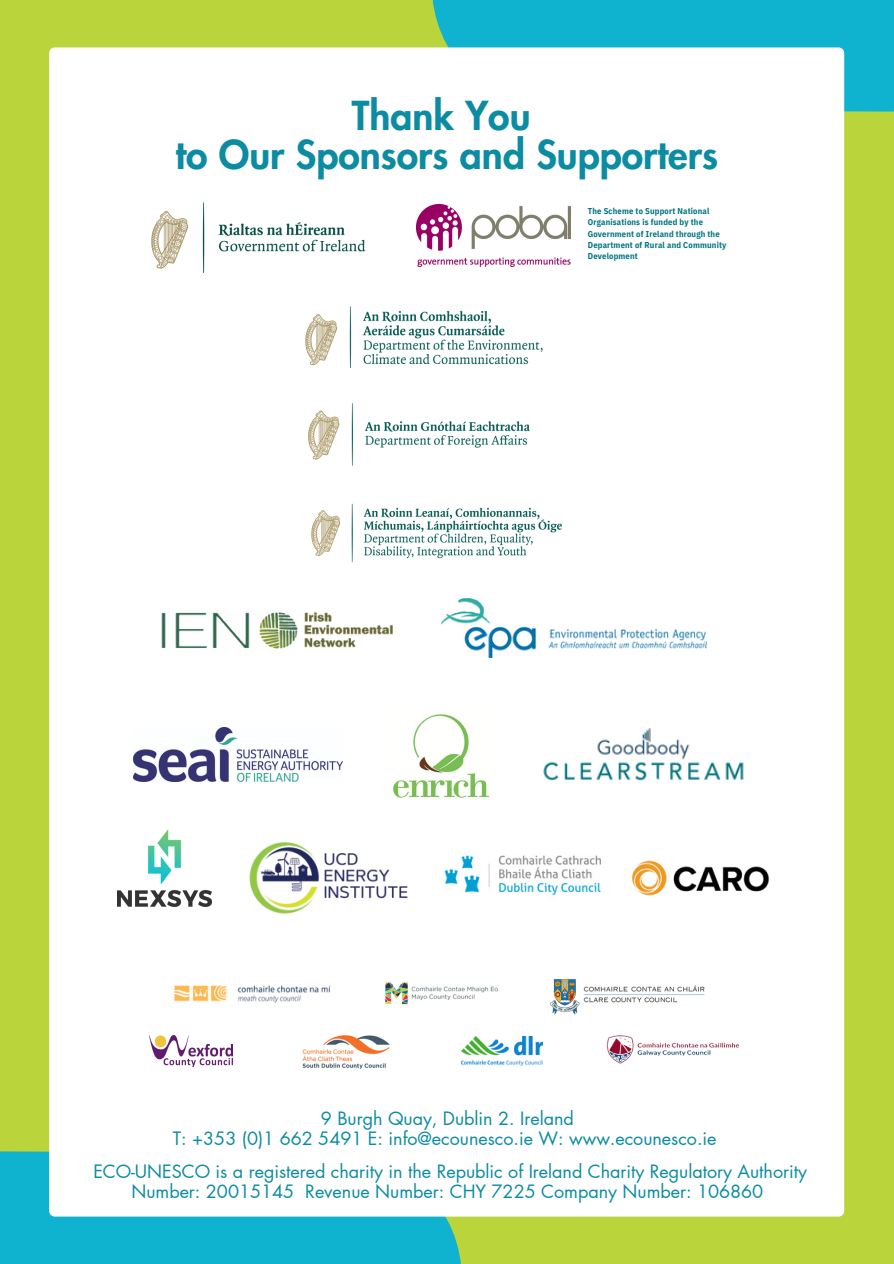
<style>
.page{position:relative;width:894px;height:1264px;background:#fff}
.page>*{position:absolute;margin:0;border:0;box-sizing:border-box;transform-origin:0 0}
.t1{font:800 39px/38.2px "Futura LT Pro";color:#0c8ca2;text-align:center}
.t2{font:18px/20.2px "Futura LT Pro";letter-spacing:-.005em;color:#0c8ca2;text-align:center}
.t3{font:700 8.55px/11.4px "IBM Plex Sans Cond";letter-spacing:.02em;color:#007582}
</style>
<div class="page">
<div style="left:0;top:0;width:893px;height:1263px;background:#bad53b"></div>
<div style="left:432px;top:0;width:461px;height:112px;background:#10b3cf"></div>
<div style="left:0;top:1151px;width:462px;height:112px;background:#10b3cf"></div>
<div style="left:49px;top:47px;width:795px;height:1169px;background:#fff"></div>
<img style="left:441px;top:598px;width:265px;height:59px">
<img style="left:161px;top:610px;width:234px;height:40px">
<img style="left:416px;top:204px;width:155px;height:62px">
<img style="left:147px;top:198px;width:245px;height:74px">
<img style="left:300px;top:495px;width:281px;height:75px">
<img style="left:283px;top:303px;width:265px;height:64px">
<img style="left:385px;top:709px;width:111px;height:94px">
<img style="left:134px;top:727px;width:208px;height:54px">
<img style="left:541px;top:727px;width:204px;height:53px">
<img style="left:117px;top:829px;width:94px;height:77px">
<img style="left:247px;top:839px;width:163px;height:77px">
<img style="left:286px;top:388px;width:265px;height:92px">
<img style="left:429px;top:829px;width:225px;height:93px">
<img style="left:630px;top:843px;width:145px;height:69px">
<img style="left:150px;top:1035px;width:82px;height:31px">
<img style="left:461px;top:1036px;width:81px;height:29px">
<img style="left:301px;top:1029px;width:91px;height:43px">
<img style="left:383px;top:975px;width:117px;height:34px">
<img style="left:171px;top:975px;width:162px;height:36px">
<img style="left:550px;top:975px;width:158px;height:42px">
<img style="left:602px;top:1030px;width:141px;height:36px">
<p class="t1" style="left:175px;top:99px;width:544px">Thank You<br>to Our Sponsors and Supporters</p>
<p class="t3" style="left:587px;top:205px;width:140px">The Scheme to Support National<br>Organisations is funded by the<br>Government of Ireland through the<br>Department of Rural and Community<br>Development</p>
<p class="t2" style="left:173px;top:1108px;width:545px">9 Burgh Quay, Dublin 2. Ireland<br>T: +353 (0)1 662 5491 E: info@ecounesco.ie W: www.ecounesco.ie</p>
<h1 class="t2" style="left:93px;top:1161px;width:715px">ECO-UNESCO is a registered charity in the Republic of Ireland Charity Regulatory Authority<br>Number: 20015145 Revenue Number: CHY 7225 Company Number: 106860</h1>
</div>
